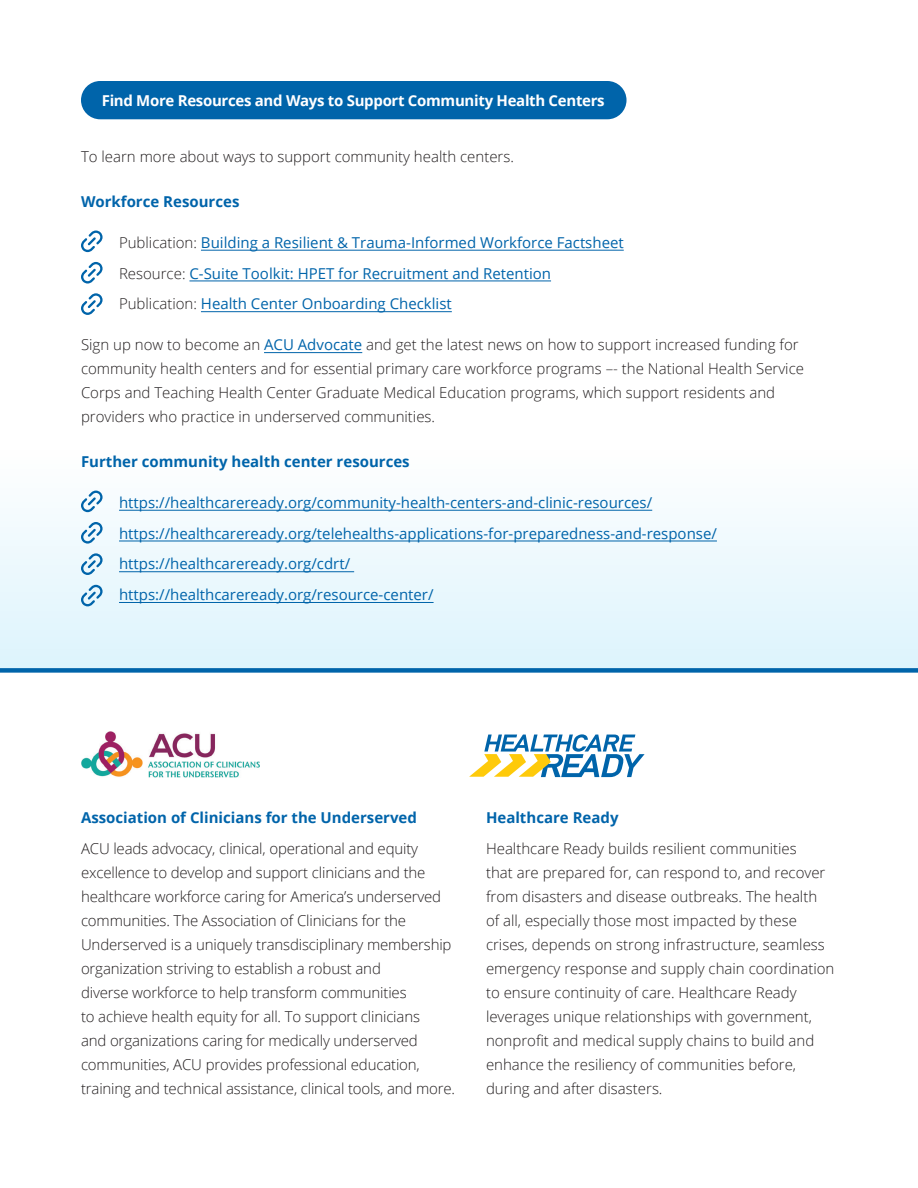
<style>
.page{position:relative;width:918px;height:1188px;background:#fff}
.page>*{position:absolute;margin:0;border:0;box-sizing:border-box;transform-origin:0 0}
.Body{font:300 15px/24px "Open Sans";color:#231f20}
.Body-2{font:15px "Open Sans";color:#0064aa}
.t1{font:700 15px "Open Sans";color:#0064aa}
.Body-3{font:700 15px "Open Sans";letter-spacing:-.02em;color:#fff}
.s1{font-weight:300;color:#231f20}
.s2{font-weight:400;color:#0064aa}
</style>
<div class="page">
<div style="left:0;top:445px;width:918px;height:225px;background:linear-gradient(to bottom,#fefefe,#dcf4fc)"></div>
<div style="left:81px;top:81px;width:546px;height:38px;background:#0064aa;border-radius:19px"></div>
<hr style="left:264px;top:352px;width:98px;height:1px;background:#0064aa">
<hr style="left:201px;top:250px;width:423px;height:1px;background:#0064aa">
<hr style="left:189px;top:281px;width:362px;height:1px;background:#0064aa">
<hr style="left:201px;top:311px;width:251px;height:1px;background:#0064aa">
<hr style="left:119px;top:510px;width:533px;height:1px;background:#0064aa">
<hr style="left:119px;top:541px;width:598px;height:1px;background:#0064aa">
<hr style="left:119px;top:571px;width:235px;height:1px;background:#0064aa">
<hr style="left:119px;top:602px;width:315px;height:1px;background:#0064aa">
<div style="left:0;top:668px;width:918px;height:5px;background:#0064aa"></div>
<img style="left:81px;top:731px;width:179px;height:46px">
<svg style="left:469px;top:734px;width:176px;height:43px"></svg>
<svg style="left:81px;top:231px;width:22px;height:21px"></svg>
<svg style="left:81px;top:491px;width:22px;height:21px"></svg>
<svg style="left:81px;top:522px;width:22px;height:22px"></svg>
<svg style="left:81px;top:553px;width:22px;height:22px"></svg>
<svg style="left:81px;top:585px;width:22px;height:21px"></svg>
<svg style="left:81px;top:262px;width:22px;height:22px"></svg>
<svg style="left:81px;top:293px;width:22px;height:22px"></svg>
<p class="Body-3" style="left:102px;top:90px;width:505px">Find More Resources and Ways to Support Community Health Centers</p>
<p class="Body" style="left:81px;top:144px;width:435px">To learn more about ways to support community health centers.</p>
<h3 class="t1" style="left:81px;top:191px;width:160px">Workforce Resources</h3>
<p class="Body-2" style="left:119px;top:232px;width:506px"><span class="s1">Publication:</span> Building a Resilient &amp; Trauma-Informed Workforce Factsheet</p>
<p class="Body-2" style="left:119px;top:263px;width:434px"><span class="s1">Resource:</span> C-Suite Toolkit: HPET for Recruitment and Retention</p>
<p class="Body-2" style="left:119px;top:294px;width:334px"><span class="s1">Publication:</span> Health Center Onboarding Checklist</p>
<p class="Body" style="left:81px;top:333px;width:725px">Sign up now to become an <span class="s2">ACU Advocate</span> and get the latest news on how to support increased funding for community health centers and for essential primary care workforce programs –- the National Health Service Corps and Teaching Health Center Graduate Medical Education programs, which support residents and providers who practice in underserved communities.</p>
<h3 class="t1" style="left:81px;top:451px;width:330px">Further community health center resources</h3>
<p class="Body-2" style="left:119px;top:492px;width:535px">https://healthcareready.org/community-health-centers-and-clinic-resources/</p>
<p class="Body-2" style="left:119px;top:523px;width:599px">https://healthcareready.org/telehealths-applications-for-preparedness-and-response/</p>
<p class="Body-2" style="left:119px;top:554px;width:233px">https://healthcareready.org/cdrt/</p>
<p class="Body-2" style="left:119px;top:585px;width:316px">https://healthcareready.org/resource-center/</p>
<h3 class="t1" style="left:81px;top:807px;width:338px">Association of Clinicians for the Underserved</h3>
<p class="Body" style="left:81px;top:836px;width:376px">ACU leads advocacy, clinical, operational and equity excellence to develop and support clinicians and the healthcare workforce caring for America’s underserved communities. The Association of Clinicians for the Underserved is a uniquely transdisciplinary membership organization striving to establish a robust and<br>diverse workforce to help transform communities<br>to achieve health equity for all. To support clinicians<br>and organizations caring for medically underserved communities, ACU provides professional education, training and technical assistance, clinical tools, and more.</p>
<h3 class="t1" style="left:486px;top:807px;width:134px">Healthcare Ready</h3>
<p class="Body" style="left:486px;top:836px;width:350px">Healthcare Ready builds resilient communities<br>that are prepared for, can respond to, and recover from disasters and disease outbreaks. The health<br>of all, especially those most impacted by these crises, depends on strong infrastructure, seamless emergency response and supply chain coordination to ensure continuity of care. Healthcare Ready leverages unique relationships with government, nonprofit and medical supply chains to build and enhance the resiliency of communities before, during and after disasters.</p>
</div>
